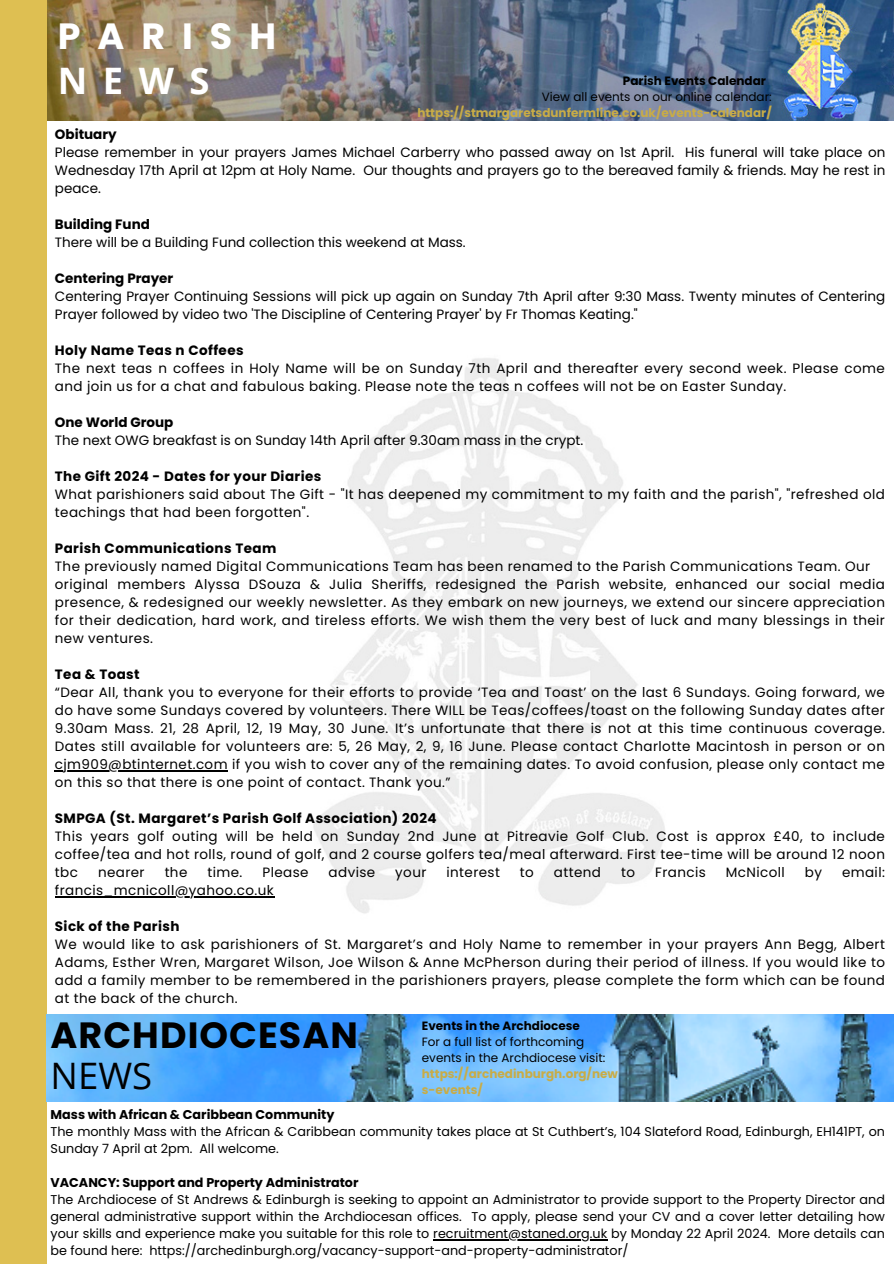
<style>
.page{position:relative;width:894px;height:1264px;background:#fff}
.page>*{position:absolute;margin:0;border:0;box-sizing:border-box;transform-origin:0 0}
.t1{font:700 36.45px "Poppins";letter-spacing:.03em;color:#000}
.t2{font:700 36.45px "Poppins";letter-spacing:.465em;color:#fff}
.t3{font:700 36.45px "Open Sans";color:#fff}
.t4{font:36.45px "Open Sans";color:#000}
.t5{font:13.5px/18px "Poppins";letter-spacing:.03em;color:#000}
.t6{font:13.5px/18px "Poppins";color:#000}
.t7{font:12.75px/17px "Poppins";color:#000}
.t8{font:700 12px/16px "Poppins";color:#c8ac47}
.t9{font:12px/16px "Poppins";color:#000}
.t10{font:700 12px "Poppins";color:#000}
.s1{font-weight:700}
</style>
<div class="page">
<img style="left:181px;top:358px;width:484px;height:556px">
<img style="left:46px;top:0;width:847px;height:120px">
<div style="left:0;top:0;width:46px;height:1263px;background:#debf52"></div>
<hr style="left:55px;top:770px;width:173px;height:1px;background:#000">
<hr style="left:55px;top:896px;width:219px;height:1px;background:#000">
<hr style="left:433px;top:1239px;width:174px;height:1px;background:#000">
<img style="left:47px;top:1014px;width:846px;height:87px">
<h3 class="t2" style="left:58px;top:11px;width:220px">PARISH</h3>
<h3 class="t3" style="left:58px;top:55px;width:153px">NEWS</h3>
<p class="t10" style="left:622px;top:73px;width:144px">Parish Events Calendar</p>
<h3 class="t9" style="left:541px;top:89px;width:231px">View all events on our online calendar:</h3>
<h3 class="t8" style="left:417px;top:105px;width:356px">https://stmargaretsdunfermline.co.uk/events-calendar/</h3>
<h1 class="t6" style="left:55px;top:125px;width:831px"><span class="s1">Obituary<br></span>Please remember in your prayers James Michael Carberry who passed away on 1st April. His funeral will take place on Wednesday 17th April at 12pm at Holy Name. Our thoughts and prayers go to the bereaved family &amp; friends. May he rest in peace.</h1>
<p class="t6" style="left:55px;top:215px;width:412px"><span class="s1">Building Fund<br></span>There will be a Building Fund collection this weekend at Mass.</p>
<p class="t6" style="left:55px;top:269px;width:831px"><span class="s1">Centering Prayer<br></span>Centering Prayer Continuing Sessions will pick up again on Sunday 7th April after 9:30 Mass. Twenty minutes of Centering<br>Prayer followed by video two 'The Discipline of Centering Prayer' by Fr Thomas Keating."</p>
<h3 class="t5" style="left:55px;top:341px;width:831px"><span class="s1">Holy Name Teas n Coffees<br></span>The next teas n coffees in Holy Name will be on Sunday 7th April and thereafter every second week. Please come and join us for a chat and fabulous baking. Please note the teas n coffees will not be on Easter Sunday.</h3>
<h3 class="t6" style="left:55px;top:413px;width:529px"><span class="s1">One World Group<br></span>The next OWG breakfast is on Sunday 14th April after 9.30am mass in the crypt.</h3>
<h3 class="t5" style="left:55px;top:467px;width:831px"><span class="s1">The Gift 2024 - Dates for your Diaries<br></span>What parishioners said about The Gift - "It has deepened my commitment to my faith and the parish", "refreshed old teachings that had been forgotten".</h3>
<h3 class="t5" style="left:55px;top:539px;width:831px"><span class="s1">Parish Communications Team<br></span>The previously named Digital Communications Team has been renamed to the Parish Communications Team. Our original members Alyssa DSouza &amp; Julia Sheriffs, redesigned the Parish website, enhanced our social media presence, &amp; redesigned our weekly newsletter. As they embark on new journeys, we extend our sincere appreciation for their dedication, hard work, and tireless efforts. We wish them the very best of luck and many blessings in their new ventures.</h3>
<h3 class="t5" style="left:55px;top:665px;width:831px"><span class="s1">Tea &amp; Toast<br></span>“Dear All, thank you to everyone for their efforts to provide ‘Tea and Toast’ on the last 6 Sundays. Going forward, we do have some Sundays covered by volunteers. There WILL be Teas/coffees/toast on the following Sunday dates after 9.30am Mass. 21, 28 April, 12, 19 May, 30 June. It’s unfortunate that there is not at this time continuous coverage.<br>Dates still available for volunteers are: 5, 26 May, 2, 9, 16 June. Please contact Charlotte Macintosh in person or on</h3>
<h3 class="t5" style="left:55px;top:755px;width:831px">cjm909@btinternet.com if you wish to cover any of the remaining dates. To avoid confusion, please only contact me on this so that there is one point of contact. Thank you.”</h3>
<h3 class="t5" style="left:55px;top:809px;width:831px"><span class="s1">SMPGA (St. Margaret’s Parish Golf Association) 2024<br></span>This years golf outing will be held on Sunday 2nd June at Pitreavie Golf Club. Cost is approx £40, to include coffee/tea and hot rolls, round of golf, and 2 course golfers tea/meal afterward. First tee-time will be around 12 noon tbc</h3>
<h3 class="t5" style="left:98px;top:863px;width:48px">nearer</h3>
<h3 class="t5" style="left:165px;top:863px;width:24px">the</h3>
<h3 class="t5" style="left:207px;top:863px;width:36px">time.</h3>
<h3 class="t5" style="left:262px;top:863px;width:48px">Please</h3>
<h3 class="t5" style="left:328px;top:863px;width:48px">advise</h3>
<h3 class="t5" style="left:395px;top:863px;width:33px">your</h3>
<h3 class="t5" style="left:446px;top:863px;width:55px">interest</h3>
<h3 class="t5" style="left:520px;top:863px;width:15px">to</h3>
<h3 class="t5" style="left:554px;top:863px;width:49px">attend</h3>
<h3 class="t5" style="left:621px;top:863px;width:15px">to</h3>
<h3 class="t5" style="left:655px;top:863px;width:52px">Francis</h3>
<h3 class="t5" style="left:725px;top:863px;width:60px">McNicoll</h3>
<h3 class="t5" style="left:804px;top:863px;width:19px">by</h3>
<h3 class="t5" style="left:841px;top:863px;width:44px">email:</h3>
<h3 class="t5" style="left:55px;top:881px;width:220px">francis_mcnicoll@yahoo.co.uk</h3>
<h3 class="t5" style="left:55px;top:917px;width:831px"><span class="s1">Sick of the Parish<br></span>We would like to ask parishioners of St. Margaret’s and Holy Name to remember in your prayers Ann Begg, Albert Adams, Esther Wren, Margaret Wilson, Joe Wilson &amp; Anne McPherson during their period of illness. If you would like to add a family member to be remembered in the parishioners prayers, please complete the form which can be found</h3>
<h3 class="t5" style="left:55px;top:989px;width:184px">at the back of the church.</h3>
<p class="t1" style="left:51px;top:1009px;width:309px">ARCHDIOCESAN</p>
<p class="t4" style="left:51px;top:1050px;width:103px">NEWS</p>
<p class="t10" style="left:421px;top:1016px;width:160px">Events in the Archdiocese</p>
<p class="t9" style="left:421px;top:1033px;width:185px">For a full list of forthcoming events in the Archdiocese visit:</p>
<p class="t8" style="left:421px;top:1065px;width:197px">https://archedinburgh.org/new s-events/</p>
<p class="t7" style="left:51px;top:1106px;width:835px"><span class="s1">Mass with African &amp; Caribbean Community<br></span>The monthly Mass with the African &amp; Caribbean community takes place at St Cuthbert’s, 104 Slateford Road, Edinburgh, EH141PT, on<br>Sunday 7 April at 2pm. All welcome.</p>
<p class="t7" style="left:51px;top:1174px;width:835px"><span class="s1">VACANCY: Support and Property Administrator<br></span>The Archdiocese of St Andrews &amp; Edinburgh is seeking to appoint an Administrator to provide support to the Property Director and general administrative support within the Archdiocesan offices. To apply, please send your CV and a cover letter detailing how your skills and experience make you suitable for this role to recruitment@staned.org.uk by Monday 22 April 2024. More details can</p>
<h1 class="t7" style="left:51px;top:1242px;width:579px">be found here: https://archedinburgh.org/vacancy-support-and-property-administrator/</h1>
</div>
